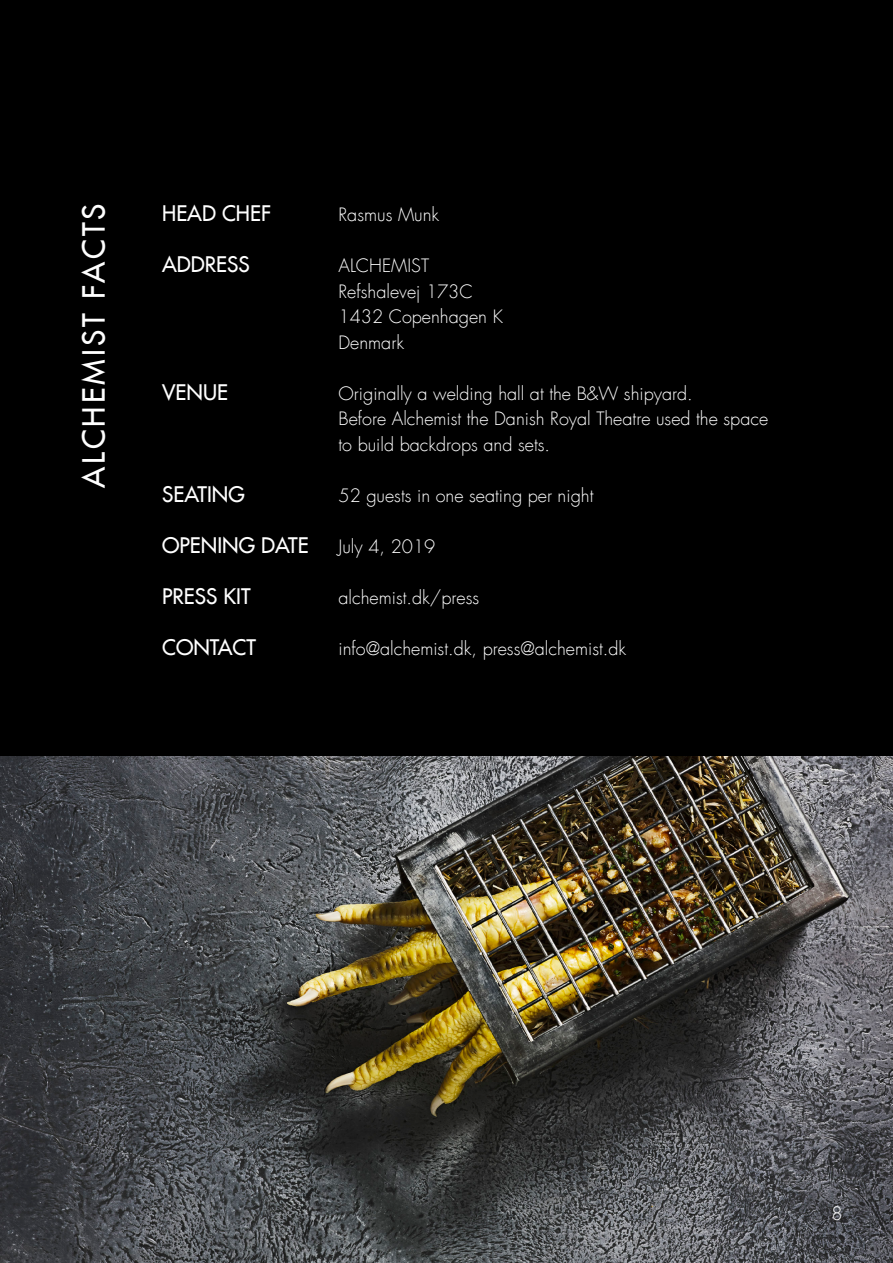
<style>
.page{position:relative;width:893px;height:1263px;background:#000}
.page>*{position:absolute;margin:0;border:0;box-sizing:border-box;transform-origin:0 0}
.t1{font:30px "Futura LT";letter-spacing:.1em;color:#fff}
.t2{font:21px "Futura LT";color:#fff}
.t3{font:300 18px/25.5px "Futura LT";color:#fff}
</style>
<div class="page">
<img style="left:0;top:757px;width:893px;height:506px">
<h1 class="t1" style="left:74px;top:488px;width:286px;rotate:-90deg">ALCHEMIST FACTS</h1>
<p class="t2" style="left:162px;top:200px;width:110px">HEAD CHEF</p>
<p class="t2" style="left:162px;top:251px;width:89px">ADDRESS</p>
<p class="t2" style="left:162px;top:378px;width:67px">VENUE</p>
<p class="t2" style="left:162px;top:480px;width:84px">SEATING</p>
<p class="t2" style="left:162px;top:531px;width:148px">OPENING DATE</p>
<p class="t2" style="left:162px;top:582px;width:90px">PRESS KIT</p>
<p class="t2" style="left:162px;top:633px;width:95px">CONTACT</p>
<p class="t3" style="left:339px;top:202px;width:102px">Rasmus Munk</p>
<p class="t3" style="left:339px;top:253px;width:166px">ALCHEMIST<br>Refshalevej 173C<br>1432 Copenhagen K<br>Denmark</p>
<p class="t3" style="left:339px;top:381px;width:431px">Originally a welding hall at the B&amp;W shipyard.<br>Before Alchemist the Danish Royal Theatre used the space to build backdrops and sets.</p>
<p class="t3" style="left:339px;top:483px;width:256px">52 guests in one seating per night</p>
<p class="t3" style="left:339px;top:534px;width:98px">July 4, 2019</p>
<p class="t3" style="left:339px;top:585px;width:142px">alchemist.dk/press</p>
<p class="t3" style="left:339px;top:636px;width:289px">info@alchemist.dk, press@alchemist.dk</p>
<p class="t3" style="left:831px;top:1202px;width:13px">8</p>
</div>
